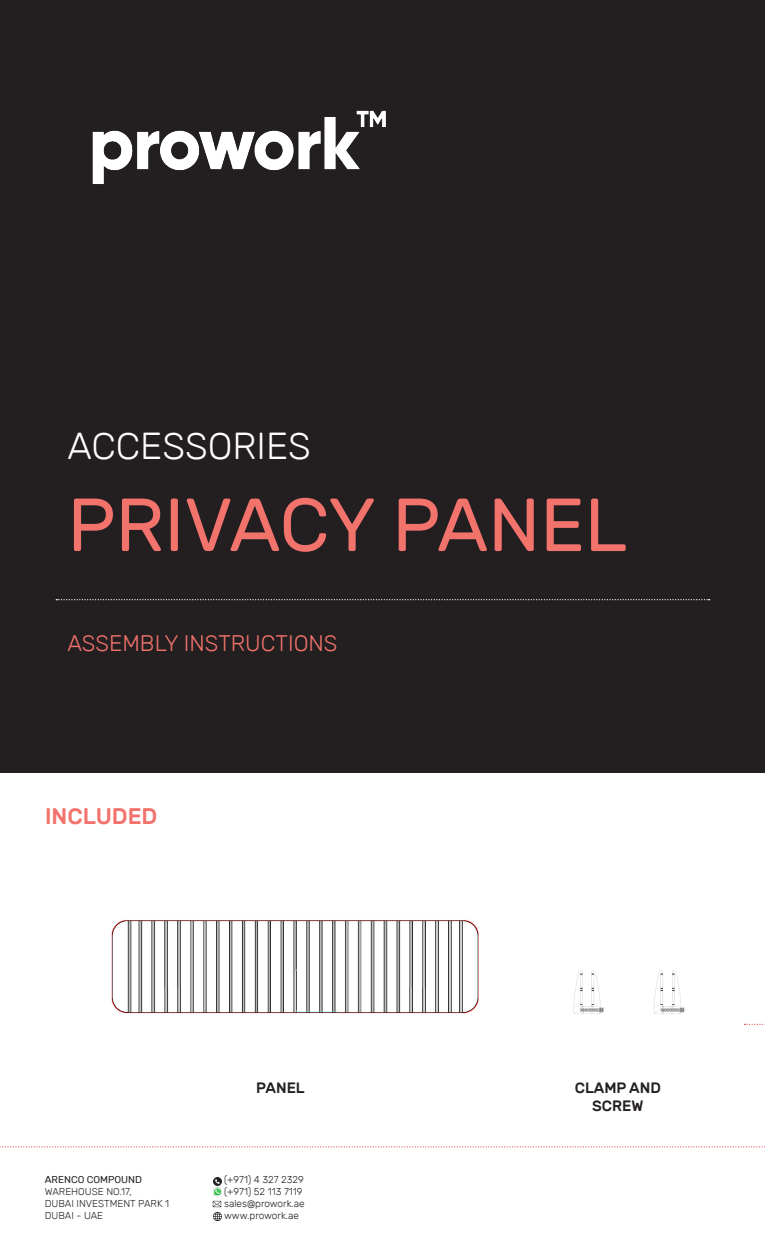
<style>
.page{position:relative;width:765px;height:1260px;background:#fff}
.page>*{position:absolute;margin:0;border:0;box-sizing:border-box;transform-origin:0 0}
.t1{font:75px "Rubik";color:#f2726c}
.t2{font:300 37.5px "Rubik";color:#fff}
.t3{font:300 22.5px "Rubik";color:#f2726c}
.t4{font:500 22.5px "Rubik";color:#f2726c}
.t5{font:500 15px/18px "Rubik";color:#231f20;text-align:center}
.t6{font:300 10px "Rubik";color:#231f20}
.t7{font:10px "Rubik";color:#231f20}
</style>
<div class="page">
<div style="left:0;top:0;width:765px;height:772px;background:#231f20"></div>
<img style="left:92px;top:110px;width:294px;height:74px">
<svg style="left:56px;top:599px;width:654px;height:1px"></svg>
<img style="left:111px;top:920px;width:368px;height:94px">
<img style="left:573px;top:970px;width:31px;height:44px">
<img style="left:654px;top:970px;width:31px;height:44px">
<svg style="left:212px;top:1178px;width:10px;height:42px"></svg>
<svg style="left:0;top:1146px;width:765px;height:2px"></svg>
<svg style="left:744px;top:1024px;width:21px;height:1px"></svg>
<p class="t2" style="left:67px;top:425px;width:245px">ACCESSORIES</p>
<p class="t1" style="left:67px;top:484px;width:561px">PRIVACY PANEL</p>
<p class="t3" style="left:67px;top:631px;width:272px">ASSEMBLY INSTRUCTIONS</p>
<p class="t4" style="left:45px;top:804px;width:114px">INCLUDED</p>
<p class="t7" style="left:45px;top:1174px;width:99px">ARENCO COMPOUND</p>
<p class="t6" style="left:45px;top:1186px;width:89px">WAREHOUSE NO.17,</p>
<p class="t6" style="left:45px;top:1198px;width:126px">DUBAI INVESTMENT PARK 1</p>
<p class="t6" style="left:45px;top:1210px;width:60px">DUBAI - UAE</p>
<p class="t5" style="left:256px;top:1079px;width:50px">PANEL</p>
<p class="t5" style="left:575px;top:1079px;width:88px">CLAMP AND<br>SCREW</p>
<p class="t6" style="left:224px;top:1174px;width:81px">(+971) 4 327 2329</p>
<p class="t6" style="left:224px;top:1186px;width:80px">(+971) 52 113 7119</p>
<p class="t6" style="left:224px;top:1198px;width:82px">sales@prowork.ae</p>
<p class="t6" style="left:224px;top:1210px;width:77px">www.prowork.ae</p>
</div>
